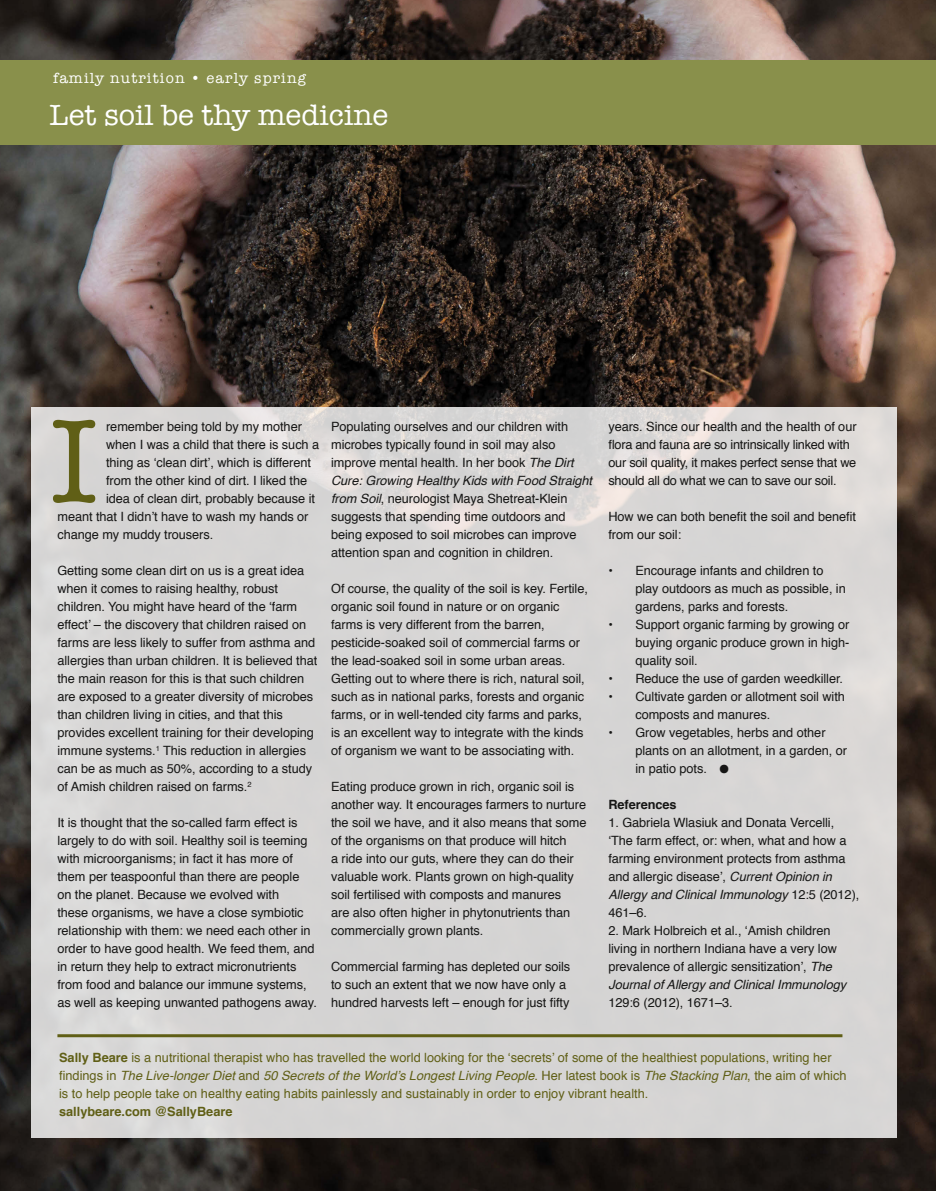
<style>
.page{position:relative;width:936px;height:1191px;background:#fff}
.page>*{position:absolute;margin:0;border:0;box-sizing:border-box;transform-origin:0 0}
.Body_Text{font:123px "American Typewriter";color:#605f16}
.t1{font:39px "Helvetica";color:#161615}
.t2{font:30px "American Typewriter";color:#fff}
.Page_Header{font:15px "American Typewriter";letter-spacing:.075em;color:#fff}
.t3{font:12.75px/18px "Helvetica";letter-spacing:-.005em;color:#161615}
.Body_Text-2{font:12.75px/18px "Helvetica";color:#605f16}
.t4{font:700 12.75px "Helvetica";letter-spacing:-.005em;color:#161615}
.s1{font-style:italic}
.s2{font-weight:700}
</style>
<div class="page">
<img style="left:0;top:0;width:935px;height:1191px">
<div style="left:31px;top:408px;width:865px;height:730px;background:#d6d5d4"></div>
<hr style="left:57px;top:1034px;width:785px;height:3px;background:#605f16">
<div style="left:0;top:60px;width:935px;height:85px;background:#89904b"></div>
<p class="Page_Header" style="left:53px;top:66px;width:254px">family nutrition • early spring</p>
<p class="t2" style="left:50px;top:92px;width:340px">Let soil be thy medicine</p>
<p class="Body_Text" style="left:51px;top:367px;width:48px">I</p>
<p class="t3" style="left:331px;top:417px;width:262px">Populating ourselves and our children with microbes typically found in soil may also improve mental health. In her book <span class="s1">The Dirt Cure: Growing Healthy Kids with Food Straight from Soil</span>, neurologist Maya Shetreat-Klein suggests that spending time outdoors and being exposed to soil microbes can improve attention span and cognition in children.</p>
<p class="t3" style="left:331px;top:579px;width:258px">Of course, the quality of the soil is key. Fertile, organic soil found in nature or on organic farms is very different from the barren, pesticide-soaked soil of commercial farms or the lead-soaked soil in some urban areas.<br>Getting out to where there is rich, natural soil, such as in national parks, forests and organic farms, or in well-tended city farms and parks, is an excellent way to integrate with the kinds of organism we want to be associating with.</p>
<p class="t3" style="left:331px;top:777px;width:257px">Eating produce grown in rich, organic soil is another way. It encourages farmers to nurture the soil we have, and it also means that some of the organisms on that produce will hitch<br>a ride into our guts, where they can do their valuable work. Plants grown on high-quality soil fertilised with composts and manures<br>are also often higher in phytonutrients than commercially grown plants.</p>
<p class="t3" style="left:331px;top:957px;width:241px">Commercial farming has depleted our soils to such an extent that we now have only a hundred harvests left – enough for just fifty</p>
<p class="t3" style="left:106px;top:417px;width:197px">remember being told by my mother</p>
<p class="t3" style="left:106px;top:435px;width:215px">when I was a child that there is such a</p>
<p class="t3" style="left:106px;top:453px;width:206px">thing as ‘clean dirt’, which is different</p>
<p class="t3" style="left:106px;top:471px;width:202px">from the other kind of dirt. I liked the</p>
<p class="t3" style="left:106px;top:489px;width:210px">idea of clean dirt, probably because it</p>
<p class="t3" style="left:57px;top:507px;width:252px">meant that I didn’t have to wash my hands or</p>
<p class="t3" style="left:57px;top:525px;width:157px">change my muddy trousers.</p>
<p class="t3" style="left:57px;top:561px;width:261px">Getting some clean dirt on us is a great idea when it comes to raising healthy, robust children. You might have heard of the ‘farm effect’ – the discovery that children raised on farms are less likely to suffer from asthma and allergies than urban children. It is believed that the main reason for this is that such children are exposed to a greater diversity of microbes than children living in cities, and that this provides excellent training for their developing immune systems.<sup>1</sup> This reduction in allergies can be as much as 50%, according to a study of Amish children raised on farms.<sup>2</sup></p>
<p class="t3" style="left:57px;top:813px;width:261px">It is thought that the so-called farm effect is largely to do with soil. Healthy soil is teeming with microorganisms; in fact it has more of them per teaspoonful than there are people<br>on the planet. Because we evolved with<br>these organisms, we have a close symbiotic relationship with them: we need each other in order to have good health. We feed them, and in return they help to extract micronutrients from food and balance our immune systems, as well as keeping unwanted pathogens away.</p>
<p class="t3" style="left:608px;top:417px;width:250px">years. Since our health and the health of our flora and fauna are so intrinsically linked with our soil quality, it makes perfect sense that we should all do what we can to save our soil.</p>
<p class="t3" style="left:608px;top:507px;width:249px">How we can both benefit the soil and benefit from our soil:</p>
<p class="t3" style="left:635px;top:561px;width:212px;text-indent:-27px">• Encourage infants and children to play outdoors as much as possible, in gardens, parks and forests.</p>
<p class="t3" style="left:635px;top:615px;width:215px;text-align:justify;text-indent:-27px">• Support organic farming by growing or buying organic produce grown in high&shy;quality soil.</p>
<p class="t3" style="left:608px;top:669px;width:236px">• Reduce the use of garden weedkiller.</p>
<p class="t3" style="left:635px;top:687px;width:211px;text-indent:-27px">• Cultivate garden or allotment soil with composts and manures.</p>
<p class="t3" style="left:635px;top:723px;width:213px;text-indent:-27px">• Grow vegetables, herbs and other plants on an allotment, in a garden, or in patio pots.</p>
<p class="t1" style="left:717px;top:739px;width:15px">•</p>
<p class="t4" style="left:608px;top:794px;width:70px">References</p>
<p class="t3" style="left:608px;top:813px;width:252px">1. Gabriela Wlasiuk and Donata Vercelli, ‘The farm effect, or: when, what and how a farming environment protects from asthma and allergic disease’, <span class="s1">Current Opinion in Allergy and Clinical Immunology</span> 12:5 (2012), 461–6.</p>
<p class="t3" style="left:608px;top:921px;width:239px">2. Mark Holbreich et al., ‘Amish children living in northern Indiana have a very low prevalence of allergic sensitization’, <span class="s1">The Journal of Allergy and Clinical Immunology </span>129:6 (2012), 1671–3.</p>
<p class="Body_Text-2" style="left:59px;top:1049px;width:788px"><span class="s2">Sally Beare</span> is a nutritional therapist who has travelled the world looking for the ‘secrets’ of some of the healthiest populations, writing her findings in <span class="s1">The Live-longer Diet</span> and <span class="s1">50 Secrets of the World’s Longest Living People</span>. Her latest book is <span class="s1">The Stacking Plan</span>, the aim of which is to help people take on healthy eating habits painlessly and sustainably in order to enjoy vibrant health.<br><span class="s2">sallybeare.com @SallyBeare</span></p>
</div>
